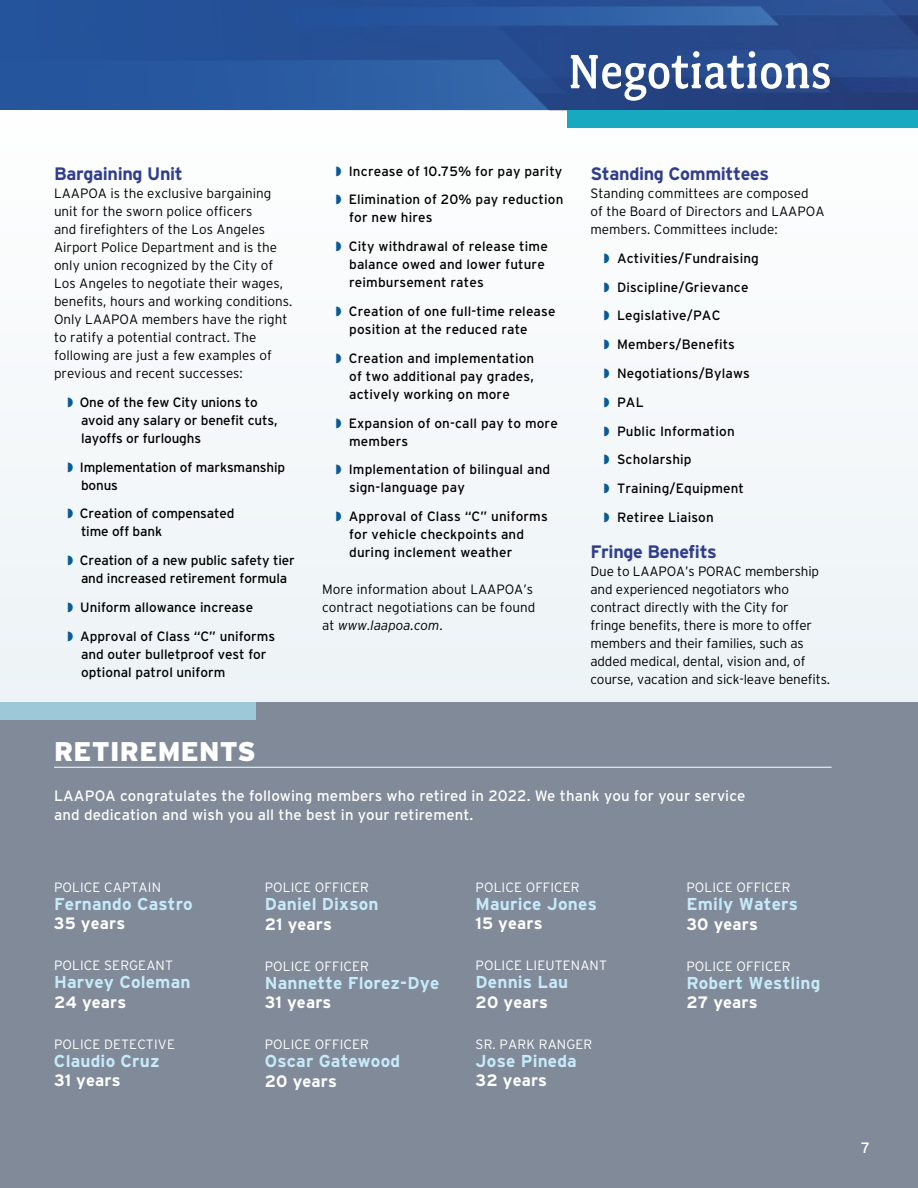
<style>
.page{position:relative;width:918px;height:1188px;background:#fff}
.page>*{position:absolute;margin:0;border:0;box-sizing:border-box;transform-origin:0 0}
.t1{font:500 54px "Fairplex Narrow OT";color:#fff}
.t2{font:900 27px "Interstate";letter-spacing:.01em;color:#fff}
.t3{font:700 18px "Interstate";letter-spacing:-.02em;color:#303d8c}
.t4{font:700 17.25px "Interstate";letter-spacing:.01em;color:#c7eafb}
.t5{font:700 16.5px "Interstate";letter-spacing:.01em;color:#fff}
.t6{font:15px/19.5px "Interstate";letter-spacing:.01em;color:#fff}
.t7{font:300 13.5px/18px "Interstate";color:#000}
.t8{font:13.5px/28.8px "Interstate";letter-spacing:.01em;color:#000}
.t9{font:13.5px/18px "Interstate";letter-spacing:-.01em;color:#000}
.t10{font:300 13.5px "Interstate";letter-spacing:.01em;color:#fff}
.s1{color:#085b98}
.s2{font-style:italic}
</style>
<div class="page">
<div style="left:0;top:104px;width:918px;height:1084px;background:#f5f8fa"></div>
<img style="left:0;top:0;width:918px;height:110px">
<div style="left:0;top:702px;width:918px;height:486px;background:#808a98"></div>
<div style="left:568px;top:110px;width:350px;height:17px;background:#16a9bf"></div>
<div style="left:0;top:702px;width:256px;height:17px;background:#9cc8d7"></div>
<hr style="left:54px;top:767px;width:778px;height:1px;background:#fff">
<h3 class="t3" style="left:54px;top:164px;width:130px">Bargaining Unit</h3>
<p class="t7" style="left:54px;top:184px;width:240px">LAAPOA is the exclusive bargaining unit for the sworn police officers<br>and firefighters of the Los Angeles Airport Police Department and is the only union recognized by the City of Los Angeles to negotiate their wages, benefits, hours and working conditions.<br>Only LAAPOA members have the right to ratify a potential contract. The following are just a few examples of previous and recent successes:</p>
<p class="t9" style="left:81px;top:393px;width:198px;text-indent:-14px"><span class="s1">◗</span> One of the few City unions to avoid any salary or benefit cuts, layoffs or furloughs</p>
<p class="t9" style="left:81px;top:458px;width:206px;text-indent:-14px"><span class="s1">◗</span> Implementation of marksmanship bonus</p>
<p class="t9" style="left:81px;top:504px;width:155px;text-indent:-14px"><span class="s1">◗</span> Creation of compensated time off bank</p>
<p class="t9" style="left:68px;top:551px;width:229px;text-align:center"><span class="s1">◗</span> Creation of a new public safety tier and increased retirement formula</p>
<p class="t8" style="left:68px;top:593px;width:209px"><span class="s1">◗</span> Uniform allowance increase<br><span class="s1">◗</span> Approval of Class “C” uniforms</p>
<p class="t8" style="left:81px;top:645px;width:187px;line-height:18px">and outer bulletproof vest for optional patrol uniform</p>
<h2 class="t2" style="left:54px;top:737px;width:203px">RETIREMENTS</h2>
<h1 class="t1" style="left:568px;top:41px;width:265px">Negotiations</h1>
<p class="t8" style="left:336px;top:156px;width:229px"><span class="s1">◗</span> Increase of 10.75% for pay parity <span class="s1">◗</span> Elimination of 20% pay reduction</p>
<p class="t8" style="left:336px;top:203px;width:214px;text-indent:14px">for new hires<br><span class="s1">◗</span> City withdrawal of release time</p>
<p class="t8" style="left:349px;top:255px;width:197px;line-height:18px">balance owed and lower future reimbursement rates</p>
<p class="t8" style="left:349px;top:302px;width:208px;line-height:18px;text-indent:-14px"><span class="s1">◗</span> Creation of one full-time release position at the reduced rate</p>
<p class="t8" style="left:349px;top:349px;width:187px;line-height:18px;text-align:justify;text-indent:-14px"><span class="s1">◗</span> Creation and implementation of two additional pay grades, actively working on more</p>
<p class="t8" style="left:349px;top:414px;width:210px;line-height:18px;text-indent:-14px"><span class="s1">◗</span> Expansion of on-call pay to more members</p>
<p class="t8" style="left:349px;top:461px;width:203px;line-height:18px;text-indent:-14px"><span class="s1">◗</span> Implementation of bilingual and sign-language pay</p>
<p class="t8" style="left:349px;top:507px;width:200px;line-height:18px;text-indent:-13px"><span class="s1">◗</span> Approval of Class “C” uniforms for vehicle checkpoints and during inclement weather</p>
<p class="t7" style="left:322px;top:580px;width:215px">More information about LAAPOA’s contract negotiations can be found at <span class="s2">www.laapoa.com</span>.</p>
<h3 class="t3" style="left:590px;top:164px;width:180px">Standing Committees</h3>
<p class="t7" style="left:590px;top:184px;width:236px">Standing committees are composed of the Board of Directors and LAAPOA members. Committees include:</p>
<p class="t8" style="left:604px;top:244px;width:157px"><span class="s1">◗</span> Activities/Fundraising <span class="s1">◗</span> Discipline/Grievance<br><span class="s1">◗</span> Legislative/PAC<br><span class="s1">◗</span> Members/Benefits<br><span class="s1">◗</span> Negotiations/Bylaws <span class="s1">◗</span> PAL<br><span class="s1">◗</span> Public Information<br><span class="s1">◗</span> Scholarship<br><span class="s1">◗</span> Training/Equipment<br><span class="s1">◗</span> Retiree Liaison</p>
<h3 class="t3" style="left:590px;top:542px;width:128px">Fringe Benefits</h3>
<p class="t7" style="left:590px;top:562px;width:241px">Due to LAAPOA’s PORAC membership and experienced negotiators who contract directly with the City for<br>fringe benefits, there is more to offer members and their families, such as added medical, dental, vision and, of course, vacation and sick-leave benefits.</p>
<p class="t6" style="left:54px;top:786px;width:693px">LAAPOA congratulates the following members who retired in 2022. We thank you for your service and dedication and wish you all the best in your retirement.</p>
<p class="t10" style="left:54px;top:879px;width:108px">POLICE CAPTAIN</p>
<p class="t4" style="left:54px;top:894px;width:140px">Fernando Castro</p>
<p class="t5" style="left:54px;top:914px;width:73px">35 years</p>
<p class="t10" style="left:54px;top:958px;width:120px">POLICE SERGEANT</p>
<p class="t4" style="left:54px;top:973px;width:138px">Harvey Coleman</p>
<p class="t5" style="left:54px;top:993px;width:74px">24 years</p>
<p class="t10" style="left:54px;top:1036px;width:122px">POLICE DETECTIVE</p>
<p class="t4" style="left:54px;top:1051px;width:107px">Claudio Cruz</p>
<p class="t5" style="left:54px;top:1071px;width:68px">31 years</p>
<p class="t10" style="left:265px;top:880px;width:106px">POLICE OFFICER</p>
<p class="t4" style="left:265px;top:894px;width:115px">Daniel Dixson</p>
<p class="t5" style="left:265px;top:915px;width:69px">21 years</p>
<p class="t10" style="left:265px;top:958px;width:106px">POLICE OFFICER</p>
<p class="t4" style="left:265px;top:973px;width:176px">Nannette Florez-Dye</p>
<p class="t5" style="left:265px;top:993px;width:68px">31 years</p>
<p class="t10" style="left:265px;top:1037px;width:106px">POLICE OFFICER</p>
<p class="t4" style="left:265px;top:1052px;width:137px">Oscar Gatewood</p>
<p class="t5" style="left:265px;top:1072px;width:74px">20 years</p>
<p class="t10" style="left:476px;top:879px;width:106px">POLICE OFFICER</p>
<p class="t4" style="left:476px;top:894px;width:123px">Maurice Jones</p>
<p class="t5" style="left:476px;top:914px;width:69px">15 years</p>
<p class="t10" style="left:476px;top:958px;width:133px">POLICE LIEUTENANT</p>
<p class="t4" style="left:476px;top:972px;width:94px">Dennis Lau</p>
<p class="t5" style="left:476px;top:993px;width:74px">20 years</p>
<p class="t10" style="left:476px;top:1036px;width:118px">SR. PARK RANGER</p>
<p class="t4" style="left:476px;top:1051px;width:103px">Jose Pineda</p>
<p class="t5" style="left:476px;top:1071px;width:73px">32 years</p>
<p class="t10" style="left:686px;top:880px;width:106px">POLICE OFFICER</p>
<p class="t4" style="left:686px;top:894px;width:113px">Emily Waters</p>
<p class="t5" style="left:686px;top:915px;width:73px">30 years</p>
<p class="t10" style="left:686px;top:958px;width:106px">POLICE OFFICER</p>
<p class="t4" style="left:686px;top:973px;width:136px">Robert Westling</p>
<p class="t5" style="left:686px;top:993px;width:73px">27 years</p>
<p class="t6" style="left:861px;top:1138px;width:10px">7</p>
</div>
